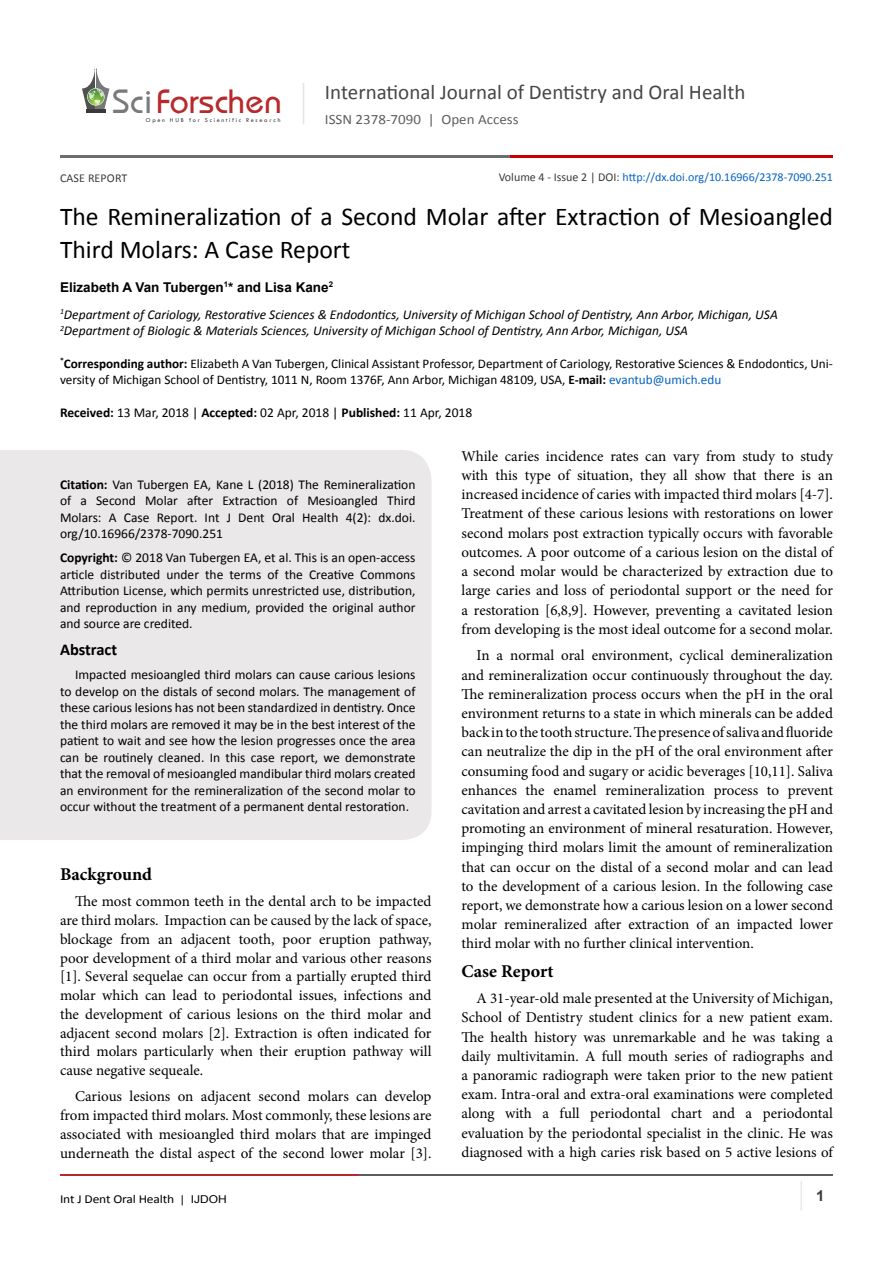
<style>
.page{position:relative;width:893px;height:1263px;background:#fff}
.page>*{position:absolute;margin:0;border:0;box-sizing:border-box;transform-origin:0 0}
.t1{font:35.1px "Opal";color:#b8292c}
.t2{font:25.65px/33px "Calibri";color:#000}
.t3{font:21px "Calibri";color:#474646}
.List_Paragraph{font:700 18px "Minion Pro";color:#000}
.heading_1{font:700 16.5px "Calibri";color:#000}
.t4{font:15px/19.2px "Minion Pro";color:#000;text-align:justify}
.t5{font:700 15px "Arial";color:#3c3a3b}
.t6{font:14.25px "Calibri";color:#605f5f;scale:1.05 1}
.t7{font:13.5px/16.5px "Calibri";color:#000;text-align:justify}
.t8{font:italic 13.5px "Calibri";color:#000}
.t9{font:700 13.5px "Arial";color:#000}
.t10{font:13.2px/16.5px "Calibri";color:#000}
.t11{font:12.15px "Calibri";letter-spacing:-.01em;color:#000;scale:1.11 1}
.t12{font:12px "Calibri";color:#0563c1}
.t13{font:12px "Calibri";letter-spacing:.01em;color:#3c3a3b}
.t14{font:6.15px "Tw Cen";letter-spacing:.28em;color:#3a3a3a}
.s1{color:#7a7a7b}
.s2{color:#3c3a3b}
.s3{font-weight:700}
.s4{color:#0563c1}
.s5{font-family:"Arial";font-size:10.8px}
</style>
<div class="page">
<hr style="left:86px;top:109px;width:19px;height:4px;background:#3a3a3a">
<svg style="left:82px;top:68px;width:27px;height:41px"></svg>
<hr style="left:303px;top:83px;width:1px;height:41px;background:#e4e5e9">
<hr style="left:800px;top:1181px;width:2px;height:29px;background:#eae8e8">
<hr style="left:60px;top:1174px;width:300px;height:2px;background:#b9282c">
<hr style="left:359px;top:1174px;width:474px;height:2px;background:#5d5e60">
<hr style="left:60px;top:155px;width:535px;height:2px;background:#6e6d6d">
<hr style="left:511px;top:155px;width:322px;height:2px;background:#ca0000">
<div style="left:0;top:450px;width:431px;height:390px;background:#eae8e8"></div>
<p class="t1" style="left:113px;top:80px;width:171px"><span class="s1">Sci</span>Forschen</p>
<p class="t14" style="left:146px;top:116px;width:136px">Open HUB for Scientific Research</p>
<h3 class="t3" style="left:325px;top:78px;width:422px">International Journal of Dentistry and Oral Health</h3>
<p class="t6" style="left:325px;top:111px;width:186px">ISSN 2378-7090 | Open Access</p>
<p class="t12" style="left:499px;top:170px;width:336px"><span class="s2">Volume 4 - Issue 2 | DOI:</span> http://dx.doi.org/10.16966/2378-7090.251</p>
<p class="t13" style="left:60px;top:171px;width:69px">CASE REPORT</p>
<p class="t2" style="left:60px;top:200px;width:774px">The Remineralization of a Second Molar after Extraction of Mesioangled<br>Third Molars: A Case Report</p>
<p class="t9" style="left:60px;top:278px;width:275px">Elizabeth A Van Tubergen<sup>1</sup>* and Lisa Kane<sup>2</sup></p>
<p class="t8" style="left:60px;top:305px;width:719px"><sup>1</sup>Department of Cariology, Restorative Sciences &amp; Endodontics, University of Michigan School of Dentistry, Ann Arbor, Michigan, USA</p>
<p class="t8" style="left:60px;top:322px;width:629px"><sup>2</sup>Department of Biologic &amp; Materials Sciences, University of Michigan School of Dentistry, Ann Arbor, Michigan, USA</p>
<p class="t10" style="left:60px;top:355px;width:774px"><sup>*</sup><span class="s3">Corresponding author:</span> Elizabeth A Van Tubergen, Clinical Assistant Professor, Department of Cariology, Restorative Sciences &amp; Endodontics, Uni&shy;versity of Michigan School of Dentistry, 1011 N, Room 1376F, Ann Arbor, Michigan 48109, USA, <span class="s3">E-mail:</span> <span class="s4">evantub@umich.edu</span></p>
<p class="t7" style="left:60px;top:404px;width:414px"><span class="s3">Received:</span> 13 Mar, 2018 | <span class="s3">Accepted:</span> 02 Apr, 2018 | <span class="s3">Published:</span> 11 Apr, 2018</p>
<p class="t7" style="left:60px;top:476px;width:357px"><span class="s3">Citation:</span> Van Tubergen EA, Kane L (2018) The Remineralization of a Second Molar after Extraction of Mesioangled Third Molars: A Case Report. Int J Dent Oral Health 4(2): dx.doi. org/10.16966/2378-7090.251</p>
<p class="t7" style="left:60px;top:550px;width:357px"><span class="s3">Copyright:</span> © 2018 Van Tubergen EA, et al. This is an open-access article distributed under the terms of the Creative Commons Attribution License, which permits unrestricted use, distribution, and reproduction in any medium, provided the original author and source are credited.</p>
<p class="heading_1" style="left:60px;top:639px;width:59px">Abstract</p>
<p class="t7" style="left:60px;top:667px;width:357px;text-indent:15px">Impacted mesioangled third molars can cause carious lesions to develop on the distals of second molars. The management of these carious lesions has not been standardized in dentistry. Once the third molars are removed it may be in the best interest of the patient to wait and see how the lesion progresses once the area can be routinely cleaned. In this case report, we demonstrate that the removal of mesioangled mandibular third molars created an environment for the remineralization of the second molar to occur without the treatment of a permanent dental restoration.</p>
<p class="List_Paragraph" style="left:60px;top:862px;width:94px">Background</p>
<p class="t4" style="left:60px;top:892px;width:373px;line-height:18.8px;text-indent:15px">The most common teeth in the dental arch to be impacted are third molars. Impaction can be caused by the lack of space, blockage from an adjacent tooth, poor eruption pathway, poor development of a third molar and various other reasons [1]. Several sequelae can occur from a partially erupted third molar which can lead to periodontal issues, infections and the development of carious lesions on the third molar and adjacent second molars [2]. Extraction is often indicated for third molars particularly when their eruption pathway will cause negative sequeale.</p>
<p class="t4" style="left:60px;top:1087px;width:373px;line-height:18.8px;text-indent:15px">Carious lesions on adjacent second molars can develop from impacted third molars. Most commonly, these lesions are associated with mesioangled third molars that are impinged underneath the distal aspect of the second lower molar [3].</p>
<p class="t4" style="left:461px;top:447px;width:373px">While caries incidence rates can vary from study to study with this type of situation, they all show that there is an increased incidence of caries with impacted third molars [4-7].<br>Treatment of these carious lesions with restorations on lower second molars post extraction typically occurs with favorable outcomes. A poor outcome of a carious lesion on the distal of a second molar would be characterized by extraction due to large caries and loss of periodontal support or the need for a restoration [6,8,9]. However, preventing a cavitated lesion from developing is the most ideal outcome for a second molar.</p>
<p class="t4" style="left:461px;top:646px;width:373px;text-indent:15px">In a normal oral environment, cyclical demineralization and remineralization occur continuously throughout the day.<br>The remineralization process occurs when the pH in the oral environment returns to a state in which minerals can be added back in to the tooth structure. The presence of saliva and fluoride can neutralize the dip in the pH of the oral environment after consuming food and sugary or acidic beverages [10,11]. Saliva enhances the enamel remineralization process to prevent cavitation and arrest a cavitated lesion by increasing the pH and promoting an environment of mineral resaturation. However, impinging third molars limit the amount of remineralization that can occur on the distal of a second molar and can lead to the development of a carious lesion. In the following case report, we demonstrate how a carious lesion on a lower second molar remineralized after extraction of an impacted lower third molar with no further clinical intervention.</p>
<p class="List_Paragraph" style="left:461px;top:958px;width:94px">Case Report</p>
<p class="t4" style="left:461px;top:989px;width:373px;text-indent:15px">A 31-year-old male presented at the University of Michigan, School of Dentistry student clinics for a new patient exam.<br>The health history was unremarkable and he was taking a daily multivitamin. A full mouth series of radiographs and a panoramic radiograph were taken prior to the new patient exam. Intra-oral and extra-oral examinations were completed along with a full periodontal chart and a periodontal evaluation by the periodontal specialist in the clinic. He was diagnosed with a high caries risk based on 5 active lesions of</p>
<p class="t11" style="left:60px;top:1191px;width:152px">Int J Dent Oral Health <span class="s5">| IJDOH</span></p>
<p class="t5" style="left:816px;top:1186px;width:10px">1</p>
</div>
